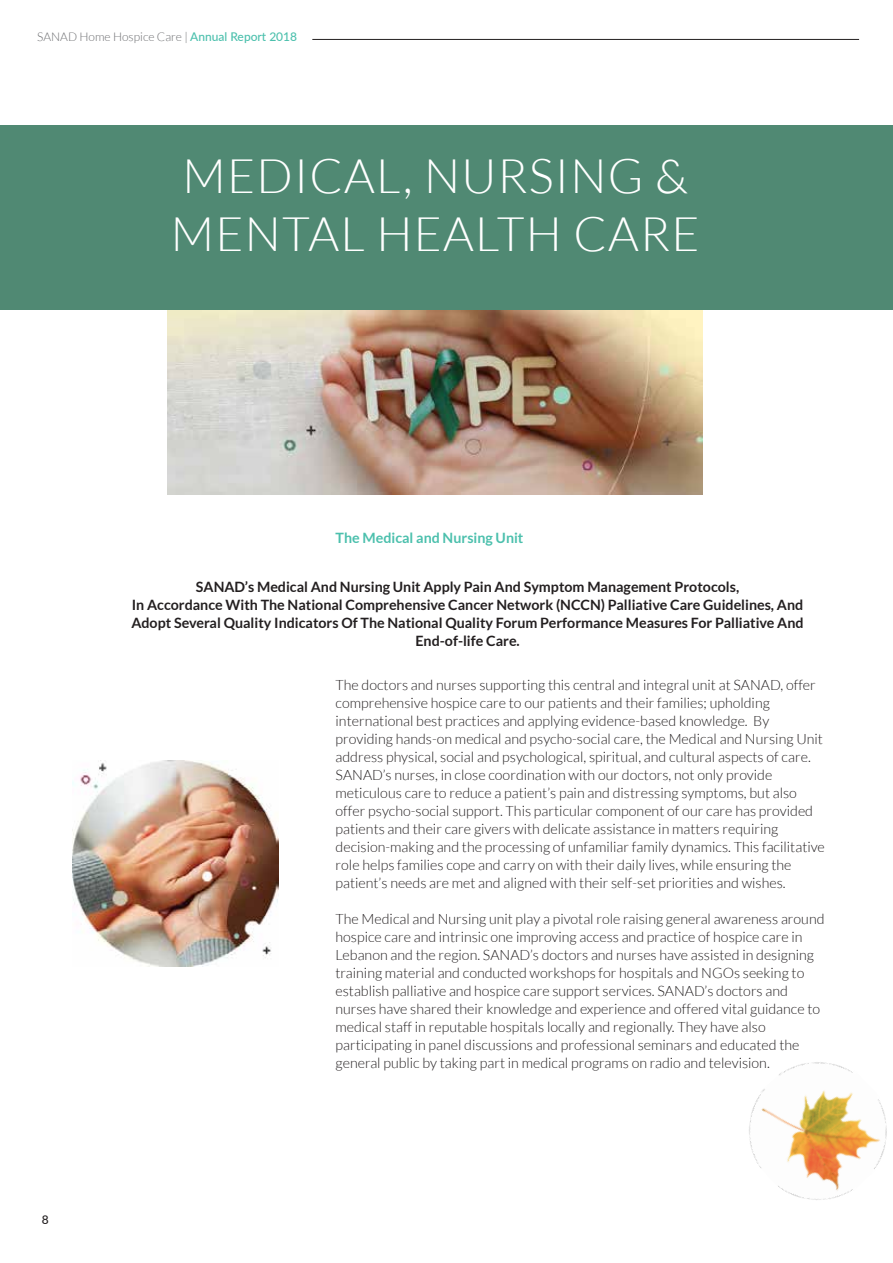
<style>
.page{position:relative;width:893px;height:1263px;background:#fff}
.page>*{position:absolute;margin:0;border:0;box-sizing:border-box;transform-origin:0 0}
.t1{font:300 47.7px/57.3px "Lato";letter-spacing:.025em;color:#fff}
.t2{font:300 14.25px/18px "Lato";color:#231f20}
.t3{font:700 14.25px/18px "Lato";color:#231f20;text-align:center}
.t4{font:700 14.25px "Lato";color:#4cc0ad}
.t5{font:300 12px "Lato";color:#6d6e71}
.t6{font:500 12px "Lato";color:#231f20}
.s1{font-weight:500;color:#4cc0ad}
</style>
<div class="page">
<hr style="left:312px;top:39px;width:547px;height:1px;background:#231f20">
<div style="left:1px;top:125px;width:892px;height:185px;background:#508973"></div>
<img style="left:168px;top:310px;width:535px;height:184px">
<img style="left:749px;top:1062px;width:138px;height:138px">
<img style="left:72px;top:761px;width:206px;height:206px">
<p class="t5" style="left:37px;top:31px;width:261px">SANAD Home Hospice Care | <span class="s1">Annual Report 2018</span></p>
<h1 class="t1" style="left:171px;top:148px;width:530px">MEDICAL, NURSING &amp;<br>MENTAL HEALTH CARE</h1>
<p class="t4" style="left:336px;top:529px;width:189px">The Medical and Nursing Unit</p>
<p class="t6" style="left:42px;top:1211px;width:8px">8</p>
<p class="t3" style="left:131px;top:578px;width:674px">SANAD’s Medical And Nursing Unit Apply Pain And Symptom Management Protocols,<br>In Accordance With The National Comprehensive Cancer Network (NCCN) Palliative Care Guidelines, And Adopt Several Quality Indicators Of The National Quality Forum Performance Measures For Palliative And End-of-life Care.</p>
<p class="t2" style="left:336px;top:676px;width:491px">The doctors and nurses supporting this central and integral unit at SANAD, offer comprehensive hospice care to our patients and their families; upholding international best practices and applying evidence-based knowledge. By providing hands-on medical and psycho-social care, the Medical and Nursing Unit address physical, social and psychological, spiritual, and cultural aspects of care.<br>SANAD’s nurses, in close coordination with our doctors, not only provide meticulous care to reduce a patient’s pain and distressing symptoms, but also offer psycho-social support. This particular component of our care has provided patients and their care givers with delicate assistance in matters requiring decision-making and the processing of unfamiliar family dynamics. This facilitative role helps families cope and carry on with their daily lives, while ensuring the patient’s needs are met and aligned with their self-set priorities and wishes.</p>
<p class="t2" style="left:336px;top:910px;width:490px">The Medical and Nursing unit play a pivotal role raising general awareness around hospice care and intrinsic one improving access and practice of hospice care in Lebanon and the region. SANAD’s doctors and nurses have assisted in designing training material and conducted workshops for hospitals and NGOs seeking to establish palliative and hospice care support services. SANAD’s doctors and nurses have shared their knowledge and experience and offered vital guidance to medical staff in reputable hospitals locally and regionally. They have also participating in panel discussions and professional seminars and educated the general public by taking part in medical programs on radio and television.</p>
</div>
